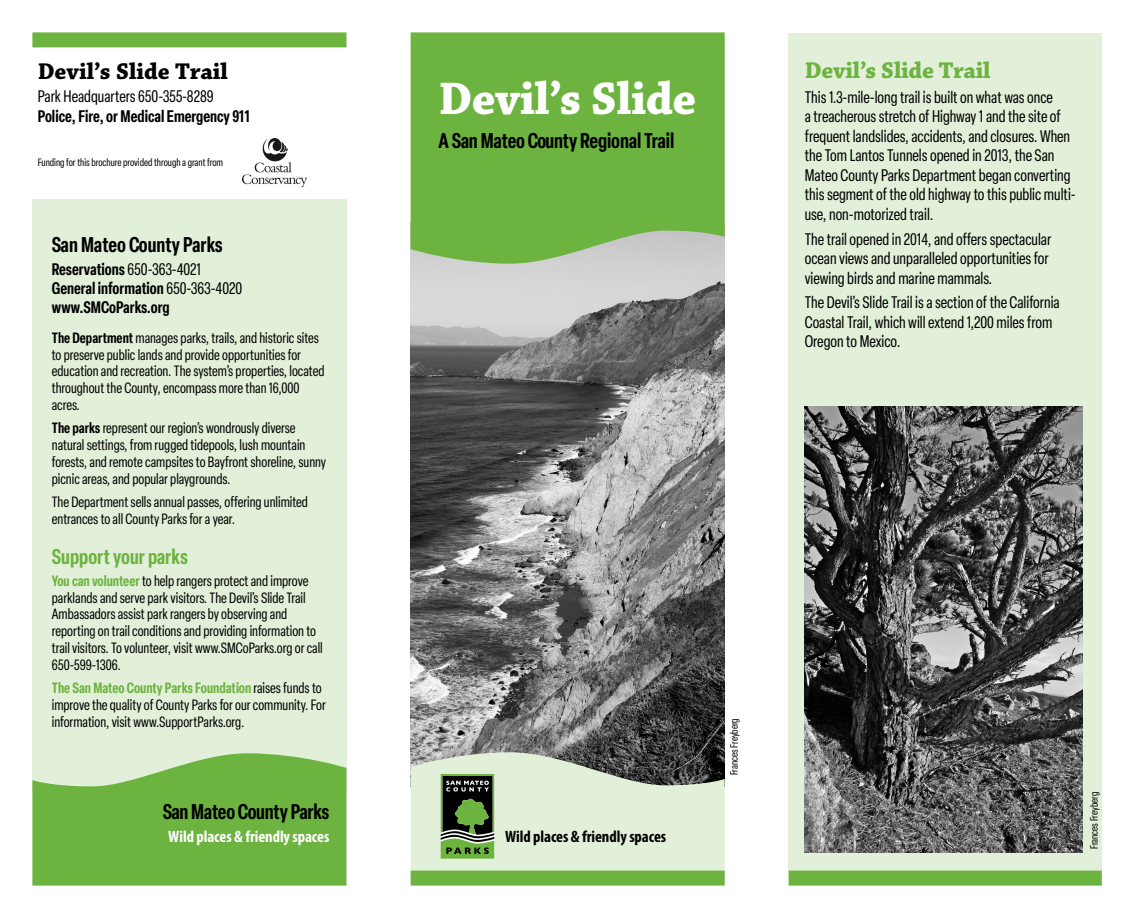
<style>
.page{position:relative;width:1134px;height:918px;background:#fff}
.page>*{position:absolute;margin:0;border:0;box-sizing:border-box;transform-origin:0 0}
.t1{font:700 48px "Chaparral Pro";letter-spacing:-.01em;color:#fff}
.t2{font:700 24px "Chaparral Pro";color:#000}
.t3{font:700 24px "Chaparral Pro";letter-spacing:-.01em;color:#6cb33f}
.t4{font:600 condensed 21px "Elza";letter-spacing:-.01em;color:#000}
.t5{font:600 condensed 21px "Elza";color:#6cb33f}
.t6{font:condensed 16.5px/19.5px "Elza";color:#000}
.t7{font:600 condensed 16.5px/19px "Elza";color:#000}
.t8{font:700 condensed 16.5px "Myriad Pro";letter-spacing:-.005em;color:#fff}
.t9{font:700 condensed 16.5px "Myriad Pro";letter-spacing:-.005em;color:#000}
.t10{font:condensed 14.7px/16.8px "Elza";color:#000}
.t11{font:condensed 10.5px "Elza";color:#000}
.s1{font-weight:400}
.s2{font-weight:600}
.s3{font-weight:600;color:#6cb33f}
</style>
<div class="page">
<img style="left:411px;top:264px;width:314px;height:488px">
<svg style="left:411px;top:32px;width:314px;height:232px;background:#72b448"></svg>
<div style="left:32px;top:199px;width:314px;height:595px;background:#e2f0d9"></div>
<svg style="left:32px;top:753px;width:314px;height:133px;background:#7aba52"></svg>
<div style="left:32px;top:32px;width:314px;height:15px;background:#6cb33f"></div>
<div style="left:411px;top:871px;width:314px;height:15px;background:#6cb33f"></div>
<div style="left:789px;top:33px;width:313px;height:839px;background:#e2f0d9"></div>
<div style="left:789px;top:871px;width:313px;height:15px;background:#6cb33f"></div>
<svg style="left:411px;top:752px;width:314px;height:124px;background:#b7c7ac"></svg>
<img style="left:804px;top:407px;width:279px;height:445px">
<img style="left:243px;top:139px;width:64px;height:47px">
<h2 class="t2" style="left:38px;top:57px;width:192px">Devil’s Slide Trail</h2>
<p class="t6" style="left:38px;top:86px;width:177px">Park Headquarters 650-355-8289</p>
<p class="t7" style="left:38px;top:106px;width:214px">Police, Fire, or Medical Emergency 911</p>
<p class="t11" style="left:38px;top:156px;width:187px">Funding for this brochure provided through a grant from</p>
<h3 class="t4" style="left:52px;top:230px;width:172px">San Mateo County Parks</h3>
<p class="t7" style="left:52px;top:259px;width:192px">Reservations <span class="s1">650-363-4021<br></span>General information <span class="s1">650-363-4020 </span>www.SMCoParks.org</p>
<p class="t10" style="left:52px;top:329px;width:274px"><span class="s2">The Department</span> manages parks, trails, and historic sites to preserve public lands and provide opportunities for education and recreation. The system’s properties, located throughout the County, encompass more than 16,000 acres.</p>
<p class="t10" style="left:52px;top:419px;width:276px"><span class="s2">The parks</span> represent our region’s wondrously diverse natural settings, from rugged tidepools, lush mountain forests, and remote campsites to Bayfront shoreline, sunny picnic areas, and popular playgrounds.</p>
<p class="t10" style="left:52px;top:493px;width:258px">The Department sells annual passes, offering unlimited entrances to all County Parks for a year.</p>
<h3 class="t5" style="left:52px;top:542px;width:138px">Support your parks</h3>
<p class="t10" style="left:52px;top:572px;width:273px"><span class="s3">You can volunteer</span> to help rangers protect and improve parklands and serve park visitors. The Devil’s Slide Trail Ambassadors assist park rangers by observing and reporting on trail conditions and providing information to trail visitors. To volunteer, visit www.SMCoParks.org or call 650-599-1306.</p>
<p class="t10" style="left:52px;top:679px;width:276px"><span class="s3">The San Mateo County Parks Foundation</span> raises funds to improve the quality of County Parks for our community. For information, visit www.SupportParks.org.</p>
<h1 class="t1" style="left:439px;top:70px;width:260px">Devil’s Slide</h1>
<h3 class="t4" style="left:439px;top:126px;width:237px">A San Mateo County Regional Trail</h3>
<h3 class="t4" style="left:163px;top:797px;width:168px">San Mateo County Parks</h3>
<p class="t8" style="left:168px;top:826px;width:163px">Wild places &amp; friendly spaces</p>
<p class="t9" style="left:505px;top:826px;width:163px">Wild places &amp; friendly spaces</p>
<p class="t11" style="left:727px;top:775px;width:59px;rotate:-90deg">Frances Freyberg</p>
<h2 class="t3" style="left:805px;top:56px;width:187px">Devil’s Slide Trail</h2>
<p class="t6" style="left:805px;top:86px;width:273px">This 1.3-mile-long trail is built on what was once<br>a treacherous stretch of Highway 1 and the site of frequent landslides, accidents, and closures. When the Tom Lantos Tunnels opened in 2013, the San Mateo County Parks Department began converting this segment of the old highway to this public multi&shy;use, non-motorized trail.</p>
<p class="t6" style="left:805px;top:228px;width:248px">The trail opened in 2014, and offers spectacular ocean views and unparalleled opportunities for viewing birds and marine mammals.</p>
<p class="t6" style="left:805px;top:292px;width:256px">The Devil’s Slide Trail is a section of the California<br>Coastal Trail, which will extend 1,200 miles from<br>Oregon to Mexico.</p>
<p class="t11" style="left:1087px;top:849px;width:59px;rotate:-90deg">Frances Freyberg</p>
</div>
